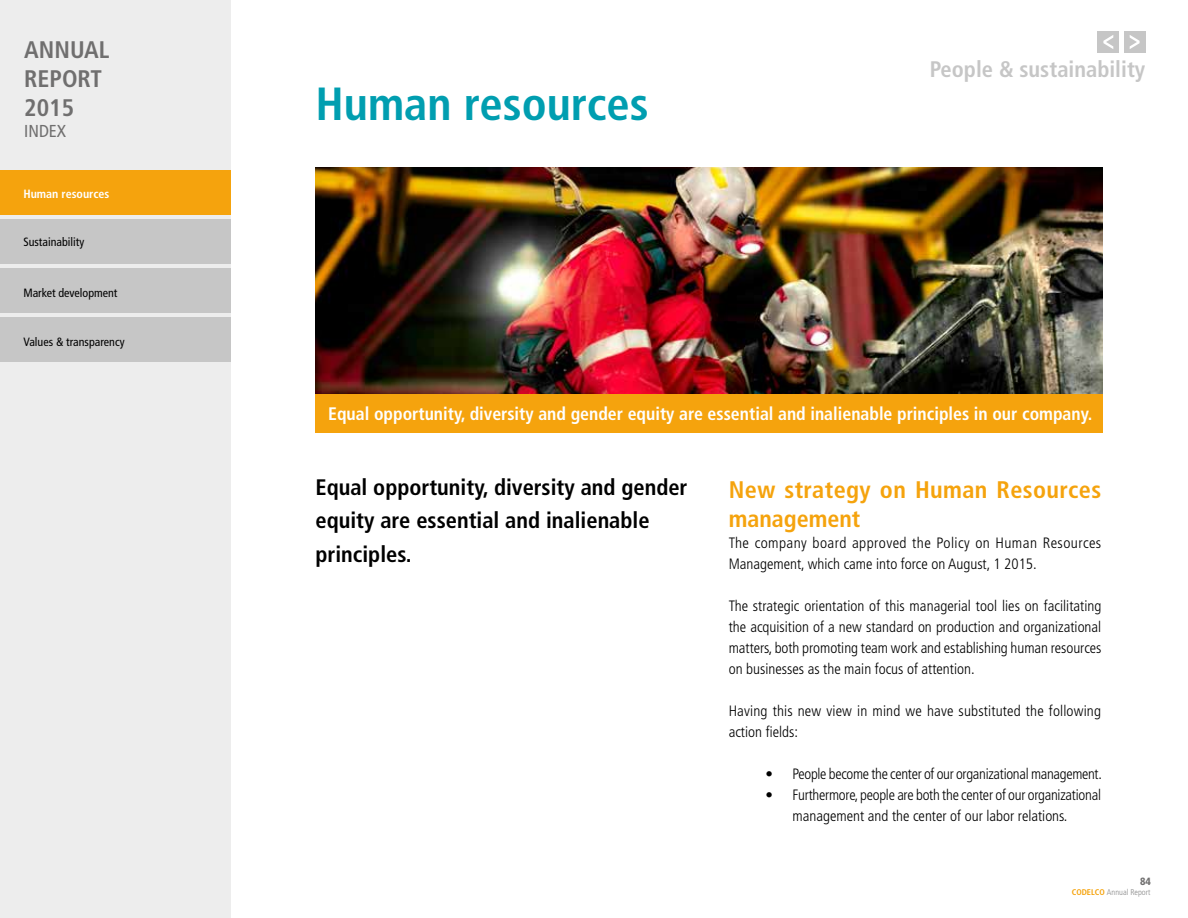
<style>
.page{position:relative;width:1188px;height:918px;background:#fff}
.page>*{position:absolute;margin:0;border:0;box-sizing:border-box;transform-origin:0 0}
.t1{font:700 condensed 46.5px "Frutiger";color:#009eb0}
.t2{font:700 condensed 24px/28.8px "Frutiger";letter-spacing:.015em;color:#f5a30d}
.t3{font:700 condensed 24px/28.8px "Frutiger";color:#706f6f}
.t4{font:700 condensed 22.5px/33.6px "Frutiger";color:#000}
.t5{font:700 condensed 22.5px "Frutiger";color:#c6c6c6}
.t6{font:700 condensed 18.15px "Frutiger";color:#fff}
.t7{font:condensed 17.25px "Frutiger";color:#706f6f}
.t8{font:300 condensed 15px/21px "Frutiger";color:#000;text-align:justify}
.t9{font:300 condensed 15px/21px "Frutiger";letter-spacing:.025em;color:#000}
.t10{font:300 condensed 15px "Frutiger";letter-spacing:-.02em;color:#000}
.t11{font:condensed 12px "Frutiger";color:#000}
.t12{font:700 condensed 12px "Frutiger";color:#fff}
.t13{font:900 condensed 10.5px "Frutiger";color:#706f6f}
.t14{font:300 condensed 8.25px "Frutiger";color:#878787}
.s1{font-weight:700;color:#f5a30d}
</style>
<div class="page">
<img style="left:315px;top:168px;width:788px;height:226px">
<div style="left:315px;top:394px;width:788px;height:39px;background:#f5a30d"></div>
<div style="left:0;top:0;width:230px;height:918px;background:#ededed"></div>
<div style="left:1124px;top:31px;width:22px;height:22px;background:#c6c6c6"></div>
<svg style="left:1130px;top:35px;width:10px;height:14px"></svg>
<div style="left:1097px;top:31px;width:22px;height:22px;background:#c6c6c6"></div>
<svg style="left:1103px;top:35px;width:10px;height:14px"></svg>
<div style="left:0;top:170px;width:230px;height:45px;background:#f5a30d"></div>
<div style="left:0;top:219px;width:230px;height:45px;background:#c6c6c6"></div>
<div style="left:0;top:268px;width:230px;height:45px;background:#c6c6c6"></div>
<div style="left:0;top:318px;width:230px;height:44px;background:#c6c6c6"></div>
<h2 class="t3" style="left:24px;top:36px;width:87px">ANNUAL<br>REPORT<br>2015</h2>
<p class="t7" style="left:24px;top:121px;width:43px">INDEX</p>
<p class="t12" style="left:23px;top:187px;width:88px">Human resources</p>
<p class="t11" style="left:23px;top:235px;width:62px">Sustainability</p>
<p class="t11" style="left:23px;top:286px;width:96px">Market development</p>
<p class="t11" style="left:23px;top:335px;width:103px">Values &amp; transparency</p>
<h1 class="t1" style="left:315px;top:76px;width:335px">Human resources</h1>
<h3 class="t5" style="left:930px;top:56px;width:217px">People &amp; sustainability</h3>
<p class="t6" style="left:328px;top:403px;width:766px">Equal opportunity, diversity and gender equity are essential and inalienable principles in our company.</p>
<h3 class="t4" style="left:315px;top:470px;width:374px">Equal opportunity, diversity and gender equity are essential and inalienable principles.</h3>
<h2 class="t2" style="left:729px;top:476px;width:374px">New strategy on Human Resources management</h2>
<p class="t9" style="left:729px;top:533px;width:374px">The company board approved the Policy on Human Resources<br>Management, which came into force on August, 1 2015.</p>
<p class="t8" style="left:729px;top:596px;width:374px">The strategic orientation of this managerial tool lies on facilitating the acquisition of a new standard on production and organizational matters, both promoting team work and establishing human resources on businesses as the main focus of attention.</p>
<p class="t8" style="left:729px;top:701px;width:374px">Having this new view in mind we have substituted the following action fields:</p>
<p class="t10" style="left:766px;top:766px;width:338px">• People become the center of our organizational management.</p>
<p class="t8" style="left:766px;top:785px;width:337px;text-align:center">• Furthermore, people are both the center of our organizational management and the center of our labor relations.</p>
<p class="t13" style="left:1140px;top:875px;width:12px">84</p>
<p class="t14" style="left:1072px;top:887px;width:80px"><span class="s1">CODELCO</span> Annual Report</p>
</div>
